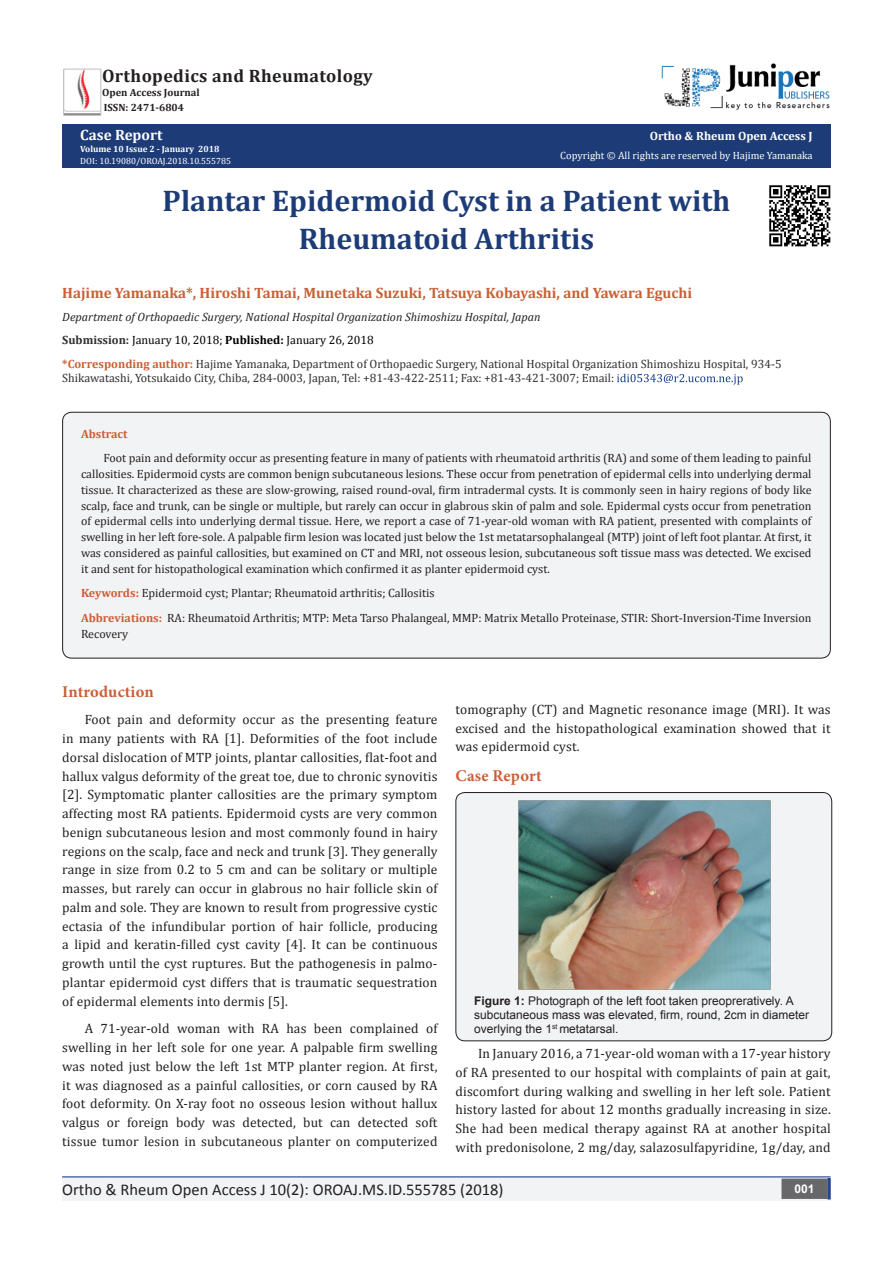
<style>
.page{position:relative;width:893px;height:1263px;background:#fff}
.page>*{position:absolute;margin:0;border:0;box-sizing:border-box;transform-origin:0 0}
.t1{font:700 30px "Cambria";color:#1d3c77}
.t2{font:700 18px "Cambria";letter-spacing:.02em;color:#231f20}
.t3{font:16.5px "Calibri";color:#231f20}
.t4{font:700 16.5px "Minion Pro";letter-spacing:.01em;color:#ca5f37}
.t5{font:700 15px "Cambria";color:#ca6035}
.t6{font:700 15px "Cambria";color:#fffefc}
.t7{font:13.5px/18.8px "Cambria";letter-spacing:.01em;color:#231f20;text-align:justify}
.t8{font:12px/15.8px "Cambria";color:#231f20;text-align:justify}
.t9{font:12px/14.4px "Cambria";color:#312f30}
.t10{font:12px/14.4px "Arial";color:#231f20}
.t11{font:italic 12px "Cambria";color:#231f20}
.t12{font:12px "Cambria";color:#000}
.t13{font:700 12px "Cambria";color:#fffefc}
.t14{font:700 12px "Cambria";color:#ca5f37}
.t15{font:700 12px "Arial";color:#fff}
.t16{font:10.5px "Cambria";color:#fffefc}
.t17{font:700 10.5px "Cambria";color:#231f20}
.t18{font:9px "Cambria";color:#fff}
.t19{font:700 9px "Cambria";color:#fffefc}
.s1{font-weight:700;color:#312f30}
.s2{font-weight:700}
.s3{font-weight:700;color:#ca6035}
.s4{font-weight:700;color:#ca5f37}
</style>
<div class="page">
<div style="left:62px;top:124px;width:769px;height:44px;background:#1d3c77"></div>
<svg style="left:617px;top:374px;width:126px;height:11px"></svg>
<div style="left:456px;top:792px;width:376px;height:249px;background:#f2f3f4;border-radius:9px"></div>
<div style="left:455px;top:792px;width:377px;height:249px;border:1px solid #231f20;border-radius:9px"></div>
<img style="left:518px;top:800px;width:252px;height:189px">
<div style="left:62px;top:1177px;width:494px;height:24px;background:#f2f3f4"></div>
<div style="left:510px;top:1177px;width:321px;height:24px;background:#f2f3f4"></div>
<div style="left:782px;top:1179px;width:45px;height:19px;background:#68676a"></div>
<div style="left:781px;top:1178px;width:46px;height:21px;border:2px solid #68676a"></div>
<svg style="left:827px;top:1178px;width:4px;height:21px"></svg>
<div style="left:64px;top:69px;width:37px;height:46px;background:#a1a3a5"></div>
<img style="left:65px;top:71px;width:34px;height:42px">
<div style="left:63px;top:69px;width:38px;height:47px;border:1px solid #c1c2c4"></div>
<img style="left:662px;top:63px;width:168px;height:47px">
<hr style="left:62px;top:1176px;width:769px;height:1px;background:#253f8e">
<div style="left:63px;top:412px;width:767px;height:246px;background:#f2f3f4;border-radius:9px"></div>
<div style="left:62px;top:412px;width:769px;height:246px;border:1px solid #231f20;border-radius:9px"></div>
<img style="left:769px;top:185px;width:62px;height:62px">
<p class="t2" style="left:102px;top:64px;width:272px">Orthopedics and Rheumatology</p>
<p class="t17" style="left:102px;top:85px;width:99px">Open Access Journal</p>
<p class="t17" style="left:104px;top:100px;width:82px">ISSN: 2471-6804</p>
<p class="t6" style="left:80px;top:124px;width:84px">Case Report</p>
<p class="t19" style="left:80px;top:143px;width:141px">Volume 10 Issue 2 - January 2018</p>
<p class="t18" style="left:80px;top:156px;width:152px">DOI: 10.19080/OROAJ.2018.10.555785</p>
<p class="t13" style="left:650px;top:127px;width:165px">Ortho &amp; Rheum Open Access J</p>
<p class="t16" style="left:560px;top:149px;width:254px">Copyright © All rights are reserved by Hajime Yamanaka</p>
<p class="t1" style="left:163px;top:180px;width:569px">Plantar Epidermoid Cyst in a Patient with</p>
<p class="t1" style="left:299px;top:217px;width:297px">Rheumatoid Arthritis</p>
<p class="t5" style="left:62px;top:282px;width:631px">Hajime Yamanaka*, Hiroshi Tamai, Munetaka Suzuki, Tatsuya Kobayashi, and Yawara Eguchi</p>
<p class="t11" style="left:62px;top:308px;width:480px">Department of Orthopaedic Surgery, National Hospital Organization Shimoshizu Hospital, Japan</p>
<p class="t12" style="left:62px;top:333px;width:313px"><span class="s1">Submission:</span> January 10, 2018; <span class="s2">Published:</span> January 26, 2018</p>
<p class="t9" style="left:62px;top:356px;width:721px"><span class="s3">*Corresponding author:</span> Hajime Yamanaka, Department of Orthopaedic Surgery, National Hospital Organization Shimoshizu Hospital, 934-5<br>Shikawatashi, Yotsukaido City, Chiba, 284-0003, Japan, Tel: +81-43-422-2511; Fax: +81-43-421-3007; Email:</p>
<p class="t14" style="left:81px;top:425px;width:48px">Abstract</p>
<p class="t8" style="left:81px;top:450px;width:732px;text-indent:22px">Foot pain and deformity occur as presenting feature in many of patients with rheumatoid arthritis (RA) and some of them leading to painful callosities. Epidermoid cysts are common benign subcutaneous lesions. These occur from penetration of epidermal cells into underlying dermal tissue. It characterized as these are slow-growing, raised round-oval, firm intradermal cysts. It is commonly seen in hairy regions of body like scalp, face and trunk, can be single or multiple, but rarely can occur in glabrous skin of palm and sole. Epidermal cysts occur from penetration of epidermal cells into underlying dermal tissue. Here, we report a case of 71-year-old woman with RA patient, presented with complaints of swelling in her left fore-sole. A palpable firm lesion was located just below the 1st metatarsophalangeal (MTP) joint of left foot plantar. At first, it was considered as painful callosities, but examined on CT and MRI, not osseous lesion, subcutaneous soft tissue mass was detected. We excised it and sent for histopathological examination which confirmed it as planter epidermoid cyst.</p>
<p class="t8" style="left:81px;top:585px;width:355px"><span class="s4">Keywords:</span> Epidermoid cyst; Plantar; Rheumatoid arthritis; Callositis</p>
<p class="t8" style="left:81px;top:610px;width:732px"><span class="s4">Abbreviations:</span> RA: Rheumatoid Arthritis; MTP: Meta Tarso Phalangeal, MMP: Matrix Metallo Proteinase, STIR: Short-Inversion-Time Inversion<br>Recovery</p>
<p class="t4" style="left:62px;top:680px;width:93px">Introduction</p>
<p class="t7" style="left:62px;top:710px;width:377px;text-indent:22px">Foot pain and deformity occur as the presenting feature in many patients with RA [1]. Deformities of the foot include dorsal dislocation of MTP joints, plantar callosities, flat-foot and hallux valgus deformity of the great toe, due to chronic synovitis [2]. Symptomatic planter callosities are the primary symptom affecting most RA patients. Epidermoid cysts are very common benign subcutaneous lesion and most commonly found in hairy regions on the scalp, face and neck and trunk [3]. They generally range in size from 0.2 to 5 cm and can be solitary or multiple masses, but rarely can occur in glabrous no hair follicle skin of palm and sole. They are known to result from progressive cystic ectasia of the infundibular portion of hair follicle, producing a lipid and keratin-filled cyst cavity [4]. It can be continuous growth until the cyst ruptures. But the pathogenesis in palmo&shy;plantar epidermoid cyst differs that is traumatic sequestration of epidermal elements into dermis [5].</p>
<p class="t7" style="left:62px;top:1019px;width:377px;text-indent:22px">A 71-year-old woman with RA has been complained of swelling in her left sole for one year. A palpable firm swelling was noted just below the left 1st MTP planter region. At first, it was diagnosed as a painful callosities, or corn caused by RA foot deformity. On X-ray foot no osseous lesion without hallux valgus or foreign body was detected, but can detected soft tissue tumor lesion in subcutaneous planter on computerized</p>
<p class="t7" style="left:455px;top:700px;width:377px">tomography (CT) and Magnetic resonance image (MRI). It was excised and the histopathological examination showed that it was epidermoid cyst.</p>
<p class="t4" style="left:455px;top:764px;width:88px">Case Report</p>
<p class="t10" style="left:474px;top:993px;width:336px"><span class="s2">Figure 1:</span> Photograph of the left foot taken preopreratively. A subcutaneous mass was elevated, firm, round, 2cm in diameter overlying the 1<sup>st</sup> metatarsal.</p>
<p class="t7" style="left:455px;top:1044px;width:377px;text-indent:22px">In January 2016, a 71-year-old woman with a 17-year history of RA presented to our hospital with complaints of pain at gait, discomfort during walking and swelling in her left sole. Patient history lasted for about 12 months gradually increasing in size.<br>She had been medical therapy against RA at another hospital with predonisolone, 2 mg/day, salazosulfapyridine, 1g/day, and</p>
<p class="t3" style="left:62px;top:1179px;width:443px">Ortho &amp; Rheum Open Access J 10(2): OROAJ.MS.ID.555785 (2018)</p>
<p class="t15" style="left:794px;top:1181px;width:22px">001</p>
</div>
